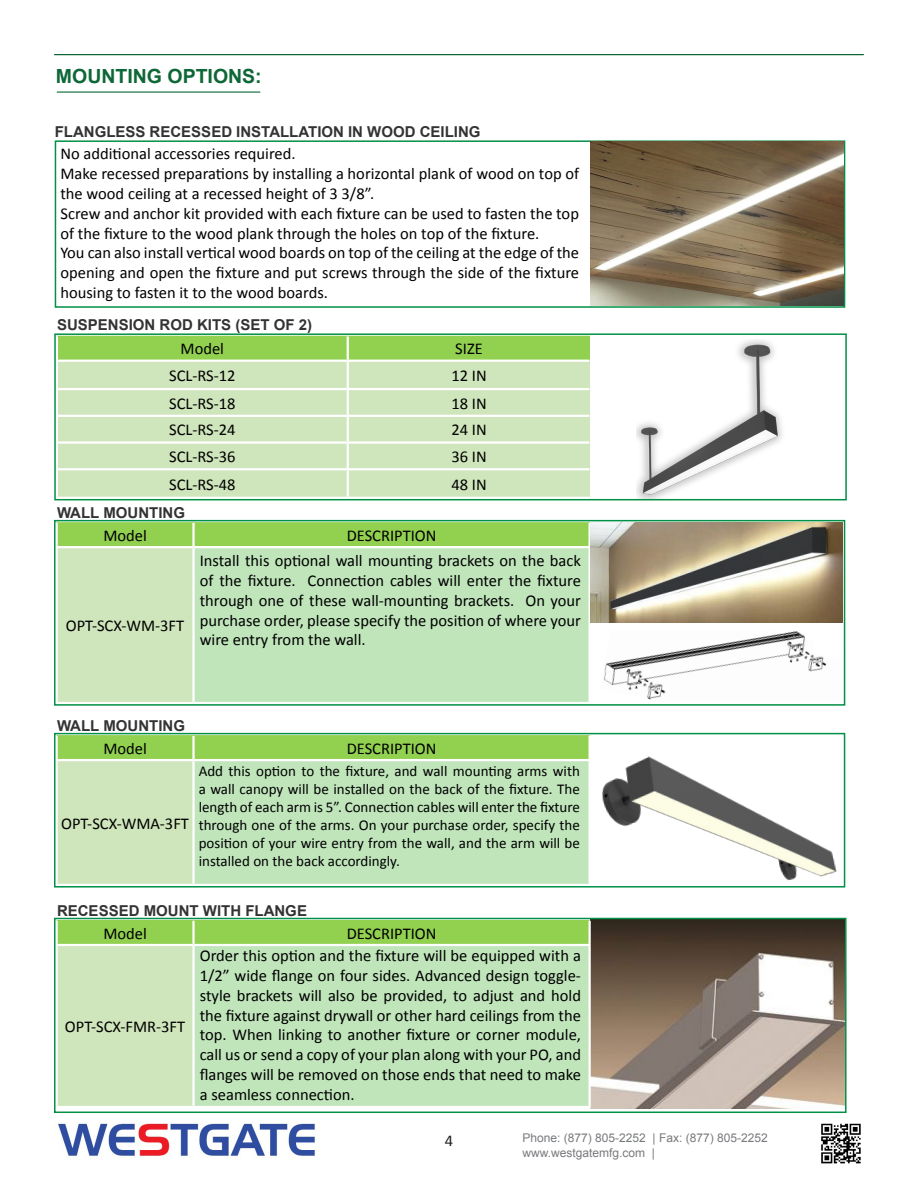
<style>
.page{position:relative;width:918px;height:1188px;background:#fff}
.page>*{position:absolute;margin:0;border:0;box-sizing:border-box;transform-origin:0 0}
.t1{font:700 19.5px "Arial";color:#0d6736}
.t2{font:16.5px/19.8px "Calibri";color:#000;text-align:justify}
.t3{font:16.5px "Calibri";color:#231f20}
.t4{font:15px/18px "Calibri";color:#000;text-align:justify}
.t5{font:700 15px "Arial";color:#333}
.t6{font:12px "Arial";color:#787a7d}
</style>
<div class="page">
<img style="left:58px;top:1123px;width:257px;height:34px">
<img style="left:821px;top:1123px;width:40px;height:41px">
<hr style="left:54px;top:54px;width:810px;height:1px;background:#0d6736">
<div style="left:55px;top:140px;width:790px;height:168px;border:2px solid #009046"></div>
<img style="left:591px;top:142px;width:252px;height:164px">
<div style="left:58px;top:523px;width:531px;height:23px;background:#92d050"></div>
<div style="left:57px;top:547px;width:137px;height:156px;background:#cfe5bb"></div>
<div style="left:194px;top:547px;width:396px;height:156px;background:#c0e5bb"></div>
<hr style="left:56px;top:548px;width:2px;height:154px;background:#fff">
<hr style="left:192px;top:523px;width:3px;height:23px;background:#fff">
<hr style="left:192px;top:548px;width:3px;height:154px;background:#fff">
<hr style="left:589px;top:548px;width:2px;height:154px;background:#fff">
<hr style="left:56px;top:546px;width:138px;height:2px;background:#fff">
<hr style="left:194px;top:546px;width:397px;height:2px;background:#fff">
<hr style="left:56px;top:702px;width:138px;height:2px;background:#fff">
<hr style="left:194px;top:702px;width:397px;height:2px;background:#fff">
<div style="left:54px;top:520px;width:791px;height:186px;border:2px solid #009046"></div>
<img style="left:591px;top:523px;width:252px;height:100px">
<img style="left:603px;top:631px;width:240px;height:72px">
<div style="left:58px;top:336px;width:532px;height:25px;background:#92d050"></div>
<div style="left:58px;top:361px;width:532px;height:136px;background:#cfe5bb"></div>
<hr style="left:347px;top:336px;width:2px;height:24px;background:#fff">
<hr style="left:347px;top:362px;width:2px;height:26px;background:#fff">
<hr style="left:56px;top:360px;width:292px;height:2px;background:#fff">
<hr style="left:348px;top:360px;width:241px;height:2px;background:#fff">
<hr style="left:347px;top:390px;width:2px;height:25px;background:#fff">
<hr style="left:347px;top:417px;width:2px;height:24px;background:#fff">
<hr style="left:347px;top:444px;width:2px;height:24px;background:#fff">
<hr style="left:347px;top:470px;width:2px;height:27px;background:#fff">
<hr style="left:56px;top:388px;width:292px;height:2px;background:#fff">
<hr style="left:348px;top:388px;width:241px;height:2px;background:#fff">
<hr style="left:56px;top:415px;width:292px;height:2px;background:#fff">
<hr style="left:348px;top:415px;width:241px;height:2px;background:#fff">
<hr style="left:56px;top:441px;width:292px;height:3px;background:#fff">
<hr style="left:348px;top:441px;width:241px;height:3px;background:#fff">
<hr style="left:56px;top:468px;width:292px;height:2px;background:#fff">
<hr style="left:348px;top:468px;width:241px;height:2px;background:#fff">
<div style="left:54px;top:333px;width:793px;height:167px;border:2px solid #009046"></div>
<img style="left:636px;top:340px;width:160px;height:159px">
<img style="left:591px;top:921px;width:253px;height:187px">
<div style="left:58px;top:921px;width:531px;height:23px;background:#92d050"></div>
<div style="left:57px;top:945px;width:137px;height:162px;background:#cfe5bb"></div>
<div style="left:194px;top:945px;width:396px;height:162px;background:#c0e5bb"></div>
<hr style="left:56px;top:946px;width:2px;height:160px;background:#fff">
<hr style="left:192px;top:921px;width:3px;height:23px;background:#fff">
<hr style="left:192px;top:946px;width:3px;height:160px;background:#fff">
<hr style="left:589px;top:946px;width:2px;height:160px;background:#fff">
<hr style="left:56px;top:944px;width:138px;height:2px;background:#fff">
<hr style="left:194px;top:944px;width:397px;height:2px;background:#fff">
<hr style="left:56px;top:1106px;width:138px;height:2px;background:#fff">
<hr style="left:194px;top:1106px;width:397px;height:2px;background:#fff">
<div style="left:54px;top:918px;width:793px;height:195px;border:2px solid #009046"></div>
<hr style="left:57px;top:92px;width:203px;height:1px;background:#0d6736">
<div style="left:58px;top:736px;width:531px;height:23px;background:#92d050"></div>
<div style="left:57px;top:760px;width:137px;height:125px;background:#cfe5bb"></div>
<div style="left:194px;top:760px;width:396px;height:125px;background:#c0e5bb"></div>
<hr style="left:56px;top:761px;width:2px;height:123px;background:#fff">
<hr style="left:192px;top:736px;width:3px;height:23px;background:#fff">
<hr style="left:192px;top:761px;width:3px;height:123px;background:#fff">
<hr style="left:589px;top:761px;width:2px;height:123px;background:#fff">
<hr style="left:56px;top:759px;width:138px;height:2px;background:#fff">
<hr style="left:194px;top:759px;width:397px;height:2px;background:#fff">
<hr style="left:56px;top:884px;width:138px;height:2px;background:#fff">
<hr style="left:194px;top:884px;width:397px;height:2px;background:#fff">
<div style="left:54px;top:733px;width:791px;height:155px;border:2px solid #009046"></div>
<img style="left:602px;top:741px;width:243px;height:142px">
<p class="t1" style="left:56px;top:64px;width:207px">MOUNTING OPTIONS:</p>
<p class="t5" style="left:55px;top:122px;width:427px">FLANGLESS RECESSED INSTALLATION IN WOOD CEILING</p>
<p class="t2" style="left:60px;top:143px;width:237px">No additional accessories required.</p>
<p class="t2" style="left:60px;top:163px;width:520px">Make recessed preparations by installing a horizontal plank of wood on top of the wood ceiling at a recessed height of 3 3/8”.</p>
<p class="t2" style="left:60px;top:203px;width:520px">Screw and anchor kit provided with each fixture can be used to fasten the top</p>
<p class="t2" style="left:60px;top:222px;width:480px">of the fixture to the wood plank through the holes on top of the fixture.</p>
<p class="t2" style="left:60px;top:242px;width:520px">You can also install vertical wood boards on top of the ceiling at the edge of the opening and open the fixture and put screws through the side of the fixture housing to fasten it to the wood boards.</p>
<p class="t5" style="left:57px;top:315px;width:257px">SUSPENSION ROD KITS (SET OF 2)</p>
<p class="t2" style="left:181px;top:338px;width:45px">Model</p>
<p class="t2" style="left:455px;top:338px;width:29px">SIZE</p>
<p class="t2" style="left:169px;top:365px;width:68px">SCL-RS-12</p>
<p class="t2" style="left:451px;top:365px;width:37px">12 IN</p>
<p class="t2" style="left:169px;top:393px;width:68px">SCL-RS-18</p>
<p class="t2" style="left:451px;top:393px;width:37px">18 IN</p>
<p class="t2" style="left:169px;top:419px;width:68px">SCL-RS-24</p>
<p class="t2" style="left:451px;top:419px;width:37px">24 IN</p>
<p class="t2" style="left:169px;top:446px;width:68px">SCL-RS-36</p>
<p class="t2" style="left:451px;top:446px;width:37px">36 IN</p>
<p class="t2" style="left:169px;top:474px;width:68px">SCL-RS-48</p>
<p class="t2" style="left:451px;top:474px;width:37px">48 IN</p>
<p class="t5" style="left:57px;top:503px;width:130px">WALL MOUNTING</p>
<p class="t2" style="left:103px;top:525px;width:45px">Model</p>
<p class="t2" style="left:347px;top:525px;width:91px">DESCRIPTION</p>
<p class="t2" style="left:66px;top:615px;width:120px">OPT-SCX-WM-3FT</p>
<p class="t2" style="left:200px;top:550px;width:383px">Install this optional wall mounting brackets on the back of the fixture. Connection cables will enter the fixture through one of these wall-mounting brackets. On your purchase order, please specify the position of where your wire entry from the wall.</p>
<p class="t5" style="left:57px;top:716px;width:130px">WALL MOUNTING</p>
<p class="t2" style="left:103px;top:738px;width:45px">Model</p>
<p class="t2" style="left:347px;top:738px;width:91px">DESCRIPTION</p>
<p class="t2" style="left:61px;top:813px;width:129px">OPT-SCX-WMA-3FT</p>
<p class="t4" style="left:199px;top:761px;width:383px">Add this option to the fixture, and wall mounting arms with a wall canopy will be installed on the back of the fixture. The length of each arm is 5”. Connection cables will enter the fixture through one of the arms. On your purchase order, specify the position of your wire entry from the wall, and the arm will be installed on the back accordingly.</p>
<p class="t5" style="left:57px;top:901px;width:252px">RECESSED MOUNT WITH FLANGE</p>
<p class="t2" style="left:200px;top:945px;width:383px">Order this option and the fixture will be equipped with a 1/2” wide flange on four sides. Advanced design toggle&shy;style brackets will also be provided, to adjust and hold the fixture against drywall or other hard ceilings from the top. When linking to another fixture or corner module, call us or send a copy of your plan along with your PO, and flanges will be removed on those ends that need to make a seamless connection.</p>
<p class="t2" style="left:103px;top:923px;width:45px">Model</p>
<p class="t2" style="left:347px;top:923px;width:91px">DESCRIPTION</p>
<p class="t2" style="left:65px;top:1016px;width:122px">OPT-SCX-FMR-3FT</p>
<p class="t3" style="left:445px;top:1131px;width:10px">4</p>
<p class="t6" style="left:522px;top:1130px;width:247px">Phone: (877) 805-2252 | Fax: (877) 805-2252</p>
<p class="t6" style="left:522px;top:1145px;width:134px">www.westgatemfg.com |</p>
</div>
